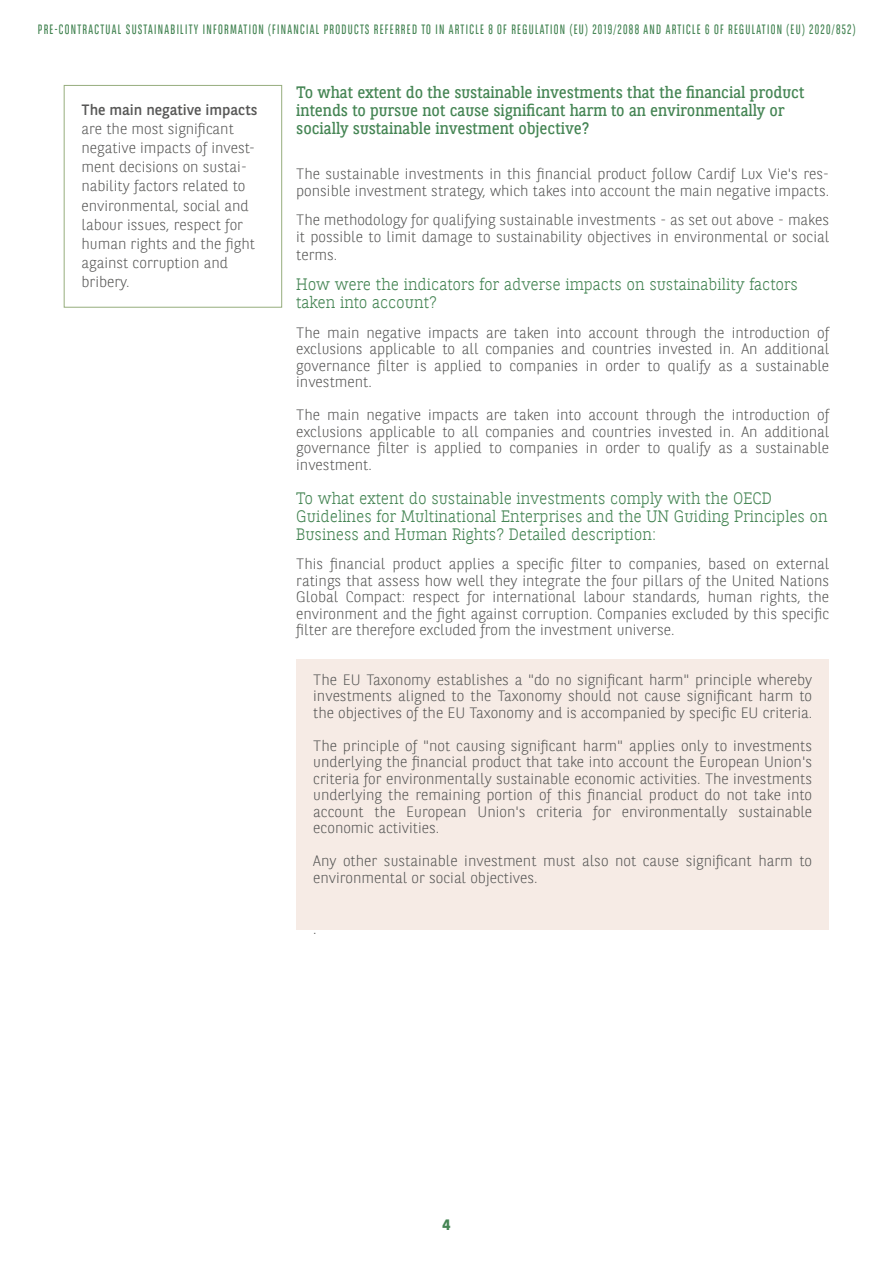
<style>
.page{position:relative;width:893px;height:1263px;background:#fff}
.page>*{position:absolute;margin:0;border:0;box-sizing:border-box;transform-origin:0 0}
.t1{font:300 16.5px/18px "BNPP Slab Serif";color:#458554}
.t2{font:16.5px/18px "BNPP Slab Serif";color:#458554;scale:.95 1}
.t3{font:300 15px/16.5px "BNPP Sans";color:#575756;text-align:justify}
.t4{font:15px "BNPP Sans";color:#575756}
.t5{font:700 15px "BNPP Sans";color:#458554}
.t6{font:13.5px "BNPP Sans Condensed";letter-spacing:.1em;color:#458554;scale:.95 1}
</style>
<div class="page">
<div style="left:64px;top:85px;width:218px;height:223px;border:1px solid #96ad7d"></div>
<div style="left:296px;top:659px;width:533px;height:270px;background:#f6ebe5"></div>
<p class="t6" style="left:38px;top:21px;width:862px">PRE-CONTRACTUAL SUSTAINABILITY INFORMATION (FINANCIAL PRODUCTS REFERRED TO IN ARTICLE 8 OF REGULATION (EU) 2019/2088 AND ARTICLE 6 OF REGULATION (EU) 2020/852)</p>
<p class="t4" style="left:82px;top:99px;width:177px">The main negative impacts</p>
<p class="t3" style="left:82px;top:118px;width:175px;line-height:19.2px;text-align:left">are the most significant negative impacts of invest&shy;ment decisions on sustai&shy;nability factors related to environmental, social and labour issues, respect for human rights and the fight against corruption and bribery.</p>
<p class="t2" style="left:296px;top:82px;width:537px">To what extent do the sustainable investments that the financial product intends to pursue not cause significant harm to an environmentally or socially sustainable investment objective?</p>
<p class="t3" style="left:296px;top:165px;width:534px">The sustainable investments in this financial product follow Cardif Lux Vie's res&shy;ponsible investment strategy, which takes into account the main negative impacts.</p>
<p class="t3" style="left:296px;top:211px;width:534px">The methodology for qualifying sustainable investments - as set out above - makes it possible to limit damage to sustainability objectives in environmental or social</p>
<p class="t3" style="left:296px;top:245px;width:43px">terms.</p>
<p class="t1" style="left:296px;top:275px;width:503px">How were the indicators for adverse impacts on sustainability factors taken into account?</p>
<p class="t3" style="left:296px;top:323px;width:534px">The main negative impacts are taken into account through the introduction of exclusions applicable to all companies and countries invested in. An additional governance filter is applied to companies in order to qualify as a sustainable investment.</p>
<p class="t3" style="left:296px;top:406px;width:534px">The main negative impacts are taken into account through the introduction of exclusions applicable to all companies and countries invested in. An additional governance filter is applied to companies in order to qualify as a sustainable investment.</p>
<p class="t1" style="left:296px;top:489px;width:533px">To what extent do sustainable investments comply with the OECD<br>Guidelines for Multinational Enterprises and the UN Guiding Principles on<br>Business and Human Rights? Detailed description:</p>
<p class="t3" style="left:296px;top:555px;width:534px">This financial product applies a specific filter to companies, based on external ratings that assess how well they integrate the four pillars of the United Nations Global Compact: respect for international labour standards, human rights, the environment and the fight against corruption. Companies excluded by this specific filter are therefore excluded from the investment universe.</p>
<p class="t3" style="left:313px;top:671px;width:500px">The EU Taxonomy establishes a "do no significant harm" principle whereby investments aligned to the Taxonomy should not cause significant harm to the objectives of the EU Taxonomy and is accompanied by specific EU criteria.</p>
<p class="t3" style="left:313px;top:737px;width:500px">The principle of "not causing significant harm" applies only to investments underlying the financial product that take into account the European Union's criteria for environmentally sustainable economic activities. The investments underlying the remaining portion of this financial product do not take into account the European Union's criteria for environmentally sustainable economic activities.</p>
<p class="t3" style="left:313px;top:852px;width:500px">Any other sustainable investment must also not cause significant harm to environmental or social objectives.</p>
<p class="t3" style="left:313px;top:920px;width:5px">.</p>
<p class="t5" style="left:442px;top:1215px;width:9px">4</p>
</div>
